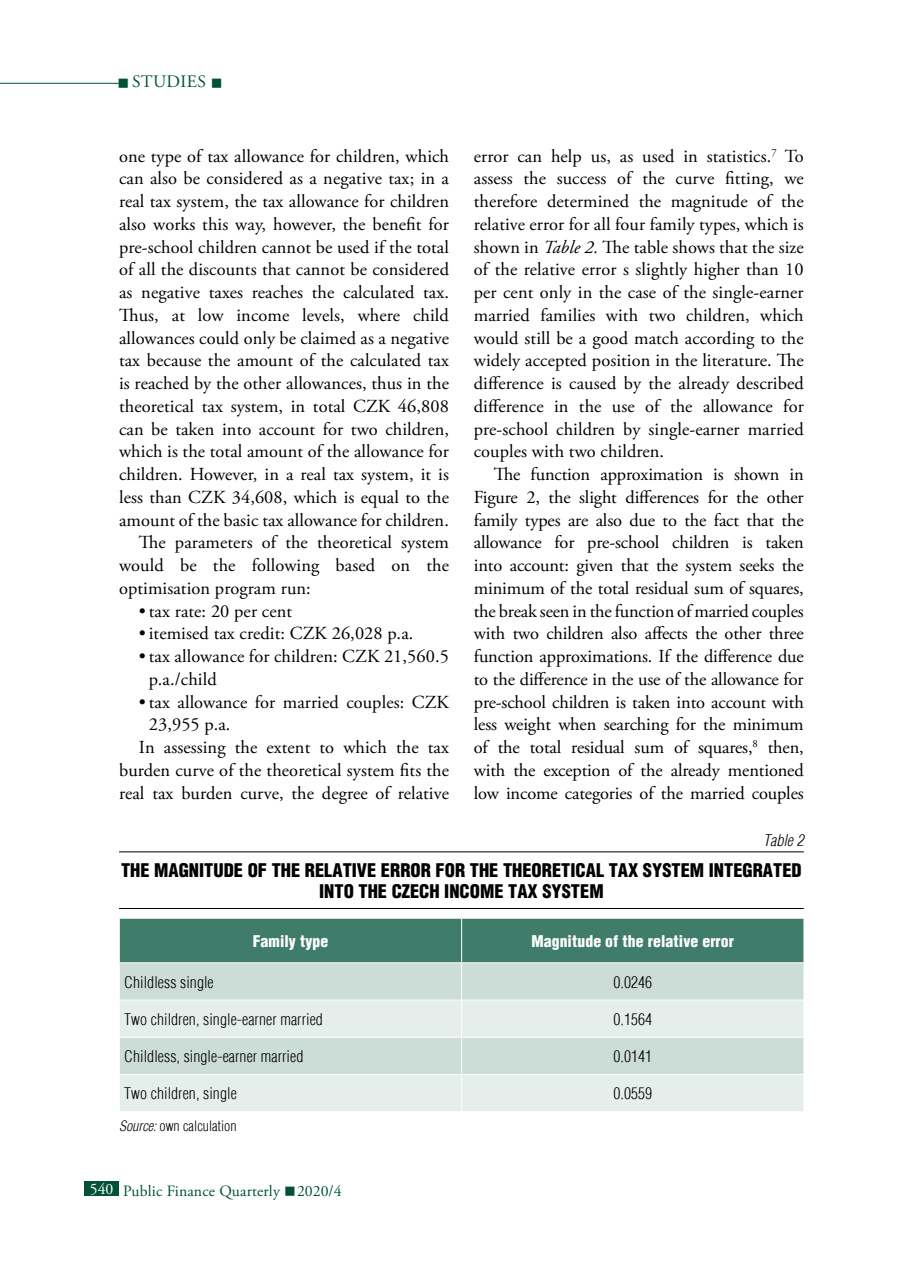
<style>
.page{position:relative;width:903px;height:1275px;background:#fff}
.page>*{position:absolute;margin:0;border:0;box-sizing:border-box;transform-origin:0 0}
.t1{font:18.38px/22.8px "Adobe Garamond Pro";color:#000;text-align:justify}
.t2{font:900 condensed 18.38px/21px "H Helvetica";color:#000;text-align:center}
.t3{font:17.5px "Adobe Garamond Pro";color:#005138}
.t4{font:300 condensed 15.75px "H Helvetica";letter-spacing:.005em;color:#000}
.t5{font:900 condensed 15.75px "H Helvetica";letter-spacing:.005em;color:#fff}
.t6{font:15.75px "Adobe Garamond Pro";color:#005138}
.t7{font:italic 300 condensed 15.75px "H Helvetica";letter-spacing:.005em;color:#000}
.t8{font:300 condensed 14px "H Helvetica";letter-spacing:.005em;color:#000}
.s1{font-style:italic}
.s2{color:#fff}
</style>
<div class="page">
<hr style="left:0;top:83px;width:119px;height:1px;background:#005138">
<div style="left:84px;top:1181px;width:35px;height:15px;background:#005138"></div>
<hr style="left:119px;top:851px;width:685px;height:1px;background:#000">
<hr style="left:119px;top:908px;width:685px;height:1px;background:#000">
<div style="left:120px;top:919px;width:684px;height:43px;background:#407c6a"></div>
<div style="left:120px;top:963px;width:684px;height:37px;background:#ccdcd7"></div>
<svg style="left:120px;top:1001px;width:684px;height:110px;background:#dde8e4"></svg>
<hr style="left:461px;top:918px;width:1px;height:45px;background:#fff">
<hr style="left:461px;top:963px;width:1px;height:37px;background:#fff">
<hr style="left:461px;top:1000px;width:1px;height:37px;background:#fff">
<hr style="left:119px;top:1037px;width:343px;height:1px;background:#fff">
<hr style="left:462px;top:1037px;width:342px;height:1px;background:#fff">
<hr style="left:461px;top:1037px;width:1px;height:37px;background:#fff">
<hr style="left:119px;top:1074px;width:343px;height:1px;background:#fff">
<hr style="left:462px;top:1074px;width:342px;height:1px;background:#fff">
<hr style="left:461px;top:1075px;width:1px;height:36px;background:#fff">
<p class="t3" style="left:118px;top:71px;width:107px">■Studies ■</p>
<p class="t1" style="left:474px;top:145px;width:331px">error can help us, as used in statistics.<sup>7</sup> To assess the success of the curve fitting, we therefore determined the magnitude of the relative error for all four family types, which is shown in <span class="s1">Table 2.</span> The table shows that the size of the relative error s slightly higher than 10 per cent only in the case of the single-earner married families with two children, which would still be a good match according to the widely accepted position in the literature. The difference is caused by the already described difference in the use of the allowance for pre-school children by single-earner married couples with two children.</p>
<p class="t1" style="left:474px;top:464px;width:331px;text-indent:20px">The function approximation is shown in Figure 2, the slight differences for the other family types are also due to the fact that the allowance for pre-school children is taken into account: given that the system seeks the minimum of the total residual sum of squares, the break seen in the function of married couples with two children also affects the other three function approximations. If the difference due to the difference in the use of the allowance for pre-school children is taken into account with less weight when searching for the minimum of the total residual sum of squares,<sup>8</sup> then, with the exception of the already mentioned low income categories of the married couples</p>
<p class="t7" style="left:763px;top:831px;width:42px">Table 2</p>
<p class="t2" style="left:121px;top:860px;width:682px">THE MAGNITUDE OF THE RELATIVE ERROR FOR THE THEORETICAL TAX SYSTEM INTEGRATED<br>INTO THE CZECH INCOME TAX SYSTEM</p>
<p class="t5" style="left:253px;top:931px;width:77px">FAMILY TYPE</p>
<p class="t5" style="left:531px;top:931px;width:204px">MAGNITUDE OF THE RELATIVE ERROR</p>
<p class="t4" style="left:124px;top:973px;width:91px">Childless single</p>
<p class="t4" style="left:613px;top:973px;width:40px">0.0246</p>
<p class="t4" style="left:124px;top:1010px;width:200px">Two children, single-earner married</p>
<p class="t4" style="left:613px;top:1010px;width:40px">0.1564</p>
<p class="t4" style="left:124px;top:1047px;width:181px">Childless, single-earner married</p>
<p class="t4" style="left:613px;top:1047px;width:40px">0.0141</p>
<p class="t4" style="left:124px;top:1084px;width:114px">Two children, single</p>
<p class="t4" style="left:613px;top:1084px;width:40px">0.0559</p>
<p class="t8" style="left:119px;top:1118px;width:119px"><span class="s1">Source:</span> own calculation</p>
<p class="t1" style="left:119px;top:145px;width:331px">one type of tax allowance for children, which</p>
<p class="t1" style="left:119px;top:168px;width:331px">can also be considered as a negative tax; in a</p>
<p class="t1" style="left:119px;top:191px;width:331px">real tax system, the tax allowance for children</p>
<p class="t1" style="left:119px;top:213px;width:331px">also works this way, however, the benefit for</p>
<p class="t1" style="left:119px;top:236px;width:331px">pre-school children cannot be used if the total</p>
<p class="t1" style="left:119px;top:259px;width:331px">of all the discounts that cannot be considered</p>
<p class="t1" style="left:119px;top:282px;width:331px">as negative taxes reaches the calculated tax.</p>
<p class="t1" style="left:119px;top:304px;width:331px">Thus, at low income levels, where child</p>
<p class="t1" style="left:119px;top:327px;width:331px">allowances could only be claimed as a negative</p>
<p class="t1" style="left:119px;top:350px;width:331px">tax because the amount of the calculated tax</p>
<p class="t1" style="left:119px;top:373px;width:331px">is reached by the other allowances, thus in the</p>
<p class="t1" style="left:119px;top:395px;width:331px">theoretical tax system, in total CZK 46,808</p>
<p class="t1" style="left:119px;top:418px;width:331px">can be taken into account for two children,</p>
<p class="t1" style="left:119px;top:441px;width:331px">which is the total amount of the allowance for</p>
<p class="t1" style="left:119px;top:464px;width:331px">children. However, in a real tax system, it is</p>
<p class="t1" style="left:119px;top:486px;width:331px">less than CZK 34,608, which is equal to the</p>
<p class="t1" style="left:119px;top:509px;width:331px">amount of the basic tax allowance for children.</p>
<p class="t1" style="left:139px;top:532px;width:312px">The parameters of the theoretical system</p>
<p class="t1" style="left:119px;top:555px;width:331px">would be the following based on the</p>
<p class="t1" style="left:119px;top:577px;width:193px">optimisation program run:</p>
<p class="t1" style="left:139px;top:600px;width:155px">• tax rate: 20 per cent</p>
<p class="t1" style="left:139px;top:623px;width:276px">• itemised tax credit: CZK 26,028 p.a.</p>
<p class="t1" style="left:149px;top:646px;width:302px;text-indent:-10px">• tax allowance for children: CZK 21,560.5 p.a./child</p>
<p class="t1" style="left:139px;top:691px;width:312px">• tax allowance for married couples: CZK</p>
<p class="t1" style="left:149px;top:714px;width:83px">23,955 p.a.</p>
<p class="t1" style="left:139px;top:737px;width:312px">In assessing the extent to which the tax</p>
<p class="t1" style="left:119px;top:759px;width:331px">burden curve of the theoretical system fits the</p>
<p class="t1" style="left:119px;top:782px;width:331px">real tax burden curve, the degree of relative</p>
<p class="t6" style="left:90px;top:1181px;width:253px"><span class="s2">540</span> Public Finance Quarterly ■ 2020/4</p>
</div>
